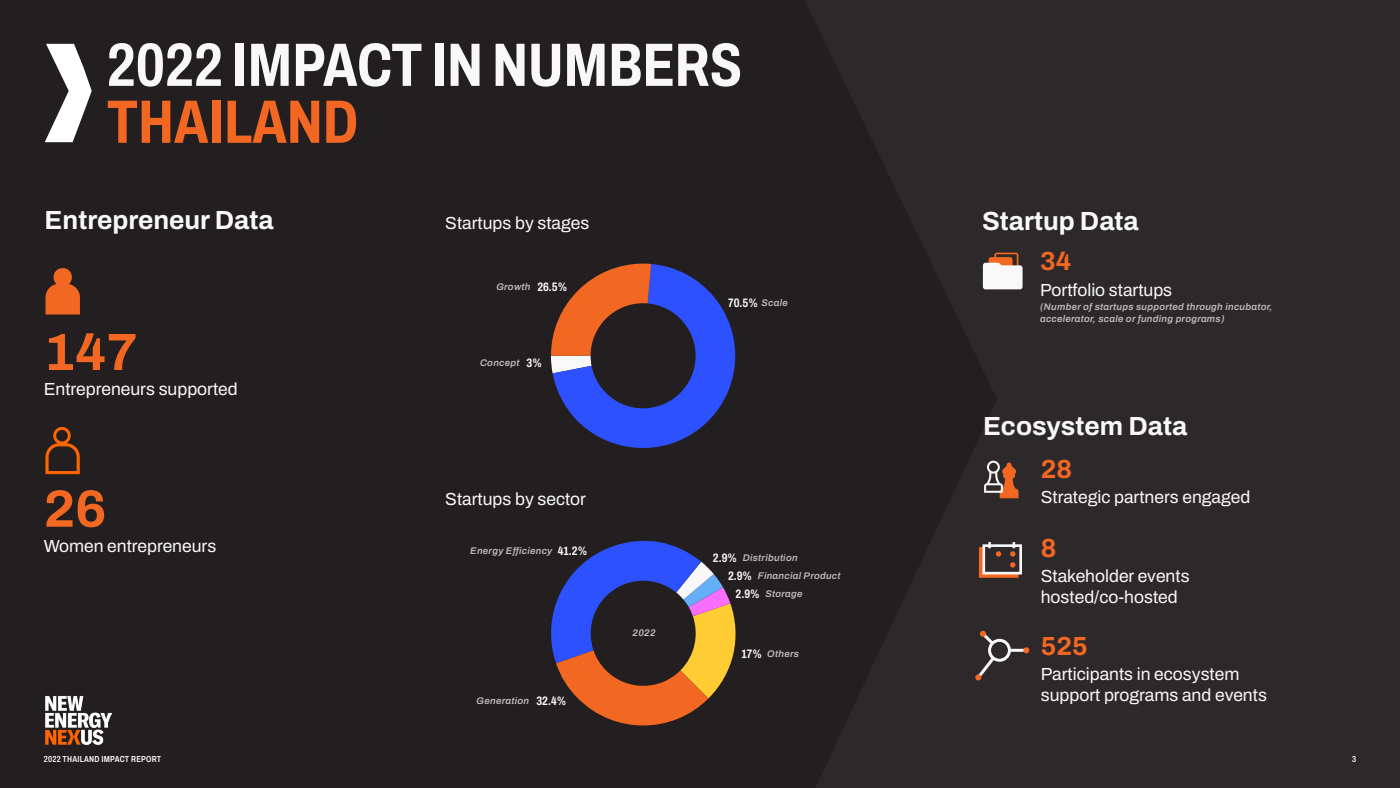
<style>
.page{position:relative;width:1400px;height:788px;background:#231f20}
.page>*{position:absolute;margin:0;border:0;box-sizing:border-box;transform-origin:0 0}
.t1{font:700 61.25px "Archivo Condensed";color:#f8f8f8}
.t2{font:700 61.25px "Archivo Condensed";color:#f26722}
.t3{font:700 52.5px "Archivo";color:#f26722}
.t4{font:700 26.25px "Archivo";color:#f8f8f8}
.t5{font:700 26.25px "Archivo";color:#f26722}
.t6{font:17.5px/21px "Archivo";color:#f8f8f8}
.t7{font:700 12.25px "Archivo Condensed";color:#f8f8f8}
.t8{font:italic 600 9.62px/12.2px "Archivo";letter-spacing:.03em;color:#bdbcbc}
.t9{font:600 8.75px "Archivo Condensed";letter-spacing:.03em;color:#f8f8f8}
</style>
<div class="page">
<svg style="left:45px;top:44px;width:47px;height:98px"></svg>
<img style="left:45px;top:696px;width:67px;height:48px">
<svg style="left:46px;top:268px;width:34px;height:46px"></svg>
<svg style="left:45px;top:426px;width:35px;height:48px"></svg>
<svg style="left:983px;top:252px;width:40px;height:37px"></svg>
<svg style="left:975px;top:630px;width:55px;height:50px"></svg>
<svg style="left:984px;top:460px;width:35px;height:38px"></svg>
<svg style="left:979px;top:542px;width:43px;height:35px"></svg>
<svg style="left:551px;top:540px;width:185px;height:186px"></svg>
<svg style="left:551px;top:263px;width:185px;height:185px"></svg>
<h1 class="t1" style="left:107px;top:19px;width:637px">2022 IMPACT IN NUMBERS</h1>
<h1 class="t2" style="left:107px;top:76px;width:253px">THAILAND</h1>
<h3 class="t4" style="left:45px;top:200px;width:231px">Entrepreneur Data</h3>
<h2 class="t3" style="left:44px;top:312px;width:95px">147</h2>
<p class="t6" style="left:44px;top:379px;width:196px">Entrepreneurs supported</p>
<h2 class="t3" style="left:44px;top:469px;width:64px">26</h2>
<p class="t6" style="left:44px;top:535px;width:174px">Women entrepreneurs</p>
<p class="t6" style="left:445px;top:212px;width:146px">Startups by stages</p>
<p class="t7" style="left:537px;top:278px;width:31px">26.5%</p>
<p class="t8" style="left:496px;top:281px;width:36px">Growth</p>
<p class="t7" style="left:527px;top:353px;width:17px">3%</p>
<p class="t8" style="left:480px;top:356px;width:41px">Concept</p>
<p class="t6" style="left:445px;top:488px;width:142px">Startups by sector</p>
<p class="t7" style="left:558px;top:541px;width:31px">41.2%</p>
<p class="t8" style="left:470px;top:544px;width:84px">Energy Efficiency</p>
<p class="t7" style="left:536px;top:691px;width:31px">32.4%</p>
<p class="t8" style="left:477px;top:694px;width:54px">Generation</p>
<p class="t8" style="left:633px;top:626px;width:25px">2022</p>
<p class="t7" style="left:728px;top:293px;width:31px">70.5%</p>
<p class="t8" style="left:762px;top:296px;width:28px">Scale</p>
<p class="t7" style="left:713px;top:548px;width:26px">2.9%</p>
<p class="t8" style="left:743px;top:551px;width:56px">Distribution</p>
<p class="t7" style="left:728px;top:566px;width:26px">2.9%</p>
<p class="t8" style="left:758px;top:569px;width:84px">Financial Product</p>
<p class="t7" style="left:736px;top:585px;width:26px">2.9%</p>
<p class="t8" style="left:765px;top:588px;width:39px">Storage</p>
<p class="t7" style="left:742px;top:644px;width:22px">17%</p>
<p class="t8" style="left:767px;top:647px;width:33px">Others</p>
<h3 class="t4" style="left:982px;top:201px;width:158px">Startup Data</h3>
<h3 class="t5" style="left:1040px;top:242px;width:33px">34</h3>
<p class="t6" style="left:1040px;top:279px;width:134px">Portfolio startups</p>
<p class="t8" style="left:1040px;top:300px;width:234px">(Number of startups supported through incubator, accelerator, scale or funding programs)</p>
<h3 class="t4" style="left:983px;top:406px;width:206px">Ecosystem Data</h3>
<h3 class="t5" style="left:1041px;top:449px;width:33px">28</h3>
<p class="t6" style="left:1041px;top:487px;width:211px">Strategic partners engaged</p>
<h3 class="t5" style="left:1041px;top:528px;width:17px">8</h3>
<p class="t6" style="left:1041px;top:566px;width:150px">Stakeholder events hosted/co-hosted</p>
<h3 class="t5" style="left:1041px;top:626px;width:48px">525</h3>
<p class="t6" style="left:1041px;top:663px;width:228px">Participants in ecosystem support programs and events</p>
<p class="t9" style="left:44px;top:752px;width:119px">2022 THAILAND IMPACT REPORT</p>
<p class="t9" style="left:1352px;top:751px;width:6px">3</p>
</div>
